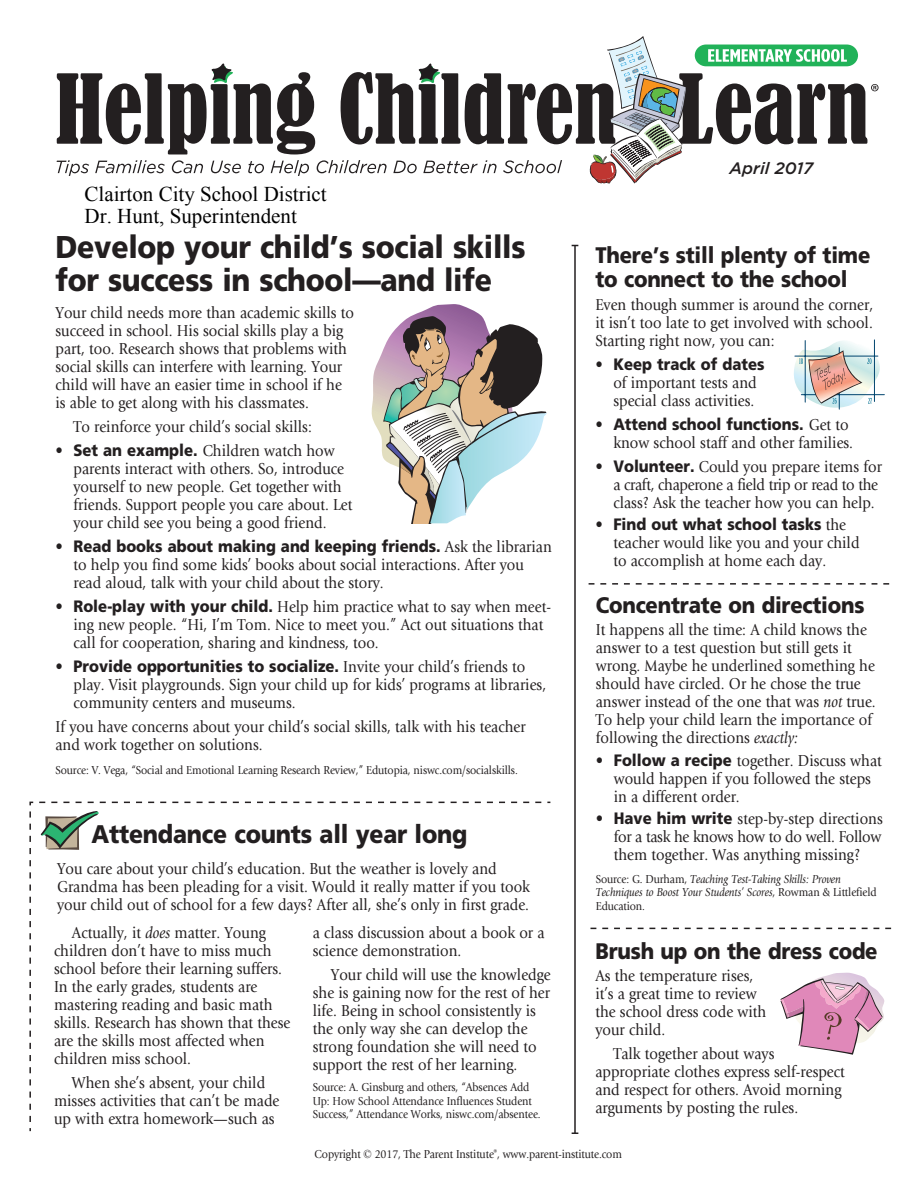
<style>
.page{position:relative;width:918px;height:1188px;background:#fff}
.page>*{position:absolute;margin:0;border:0;box-sizing:border-box;transform-origin:0 0}
.Heading_Large{font:900 31.5px/33px "Frutiger LT Std";letter-spacing:-.01em;color:#231f20;scale:.9 1}
.Heading_2{font:900 25.5px "Frutiger LT Std";letter-spacing:-.01em;color:#231f20;scale:.9 1}
.Heading_3{font:900 22.5px/24px "Frutiger LT Std";letter-spacing:-.01em;color:#231f20;scale:.9 1}
.t1{font:21px/21.8px "Times New Roman";color:#000}
.Body_Text{font:16.5px/18px "Giovanni";color:#231f20;scale:.9 1}
.Bulleted_Text{font:16.5px/18px "Giovanni";color:#231f20;scale:.9 1}
.t2{font:italic 500 16.5px "Gotham";color:#231f20}
.Source_Font{font:12px "Giovanni";letter-spacing:-.01em;color:#231f20;scale:.9 1}
.Body_Text-2{font:12px/13.5px "Giovanni";letter-spacing:-.01em;color:#231f20;scale:.9 1}
.Source_Font-2{font:italic 12px/13.5px "Giovanni";letter-spacing:-.01em;color:#231f20;scale:.9 1}
.s1{font-family:"Frutiger LT Std";font-weight:900}
.s2{font-style:italic}
.s3{font-style:normal}
.s4{font-family:"Times New Roman"}
</style>
<div class="page">
<hr style="left:574px;top:246px;width:2px;height:887px;background:#231f20">
<svg style="left:572px;top:1132px;width:6px;height:2px"></svg>
<svg style="left:589px;top:583px;width:300px;height:2px"></svg>
<svg style="left:591px;top:928px;width:300px;height:1px"></svg>
<svg style="left:29px;top:801px;width:522px;height:331px"></svg>
<svg style="left:57px;top:36px;width:822px;height:148px"></svg>
<svg style="left:41px;top:811px;width:58px;height:39px"></svg>
<svg style="left:780px;top:973px;width:105px;height:82px"></svg>
<svg style="left:371px;top:304px;width:176px;height:219px"></svg>
<svg style="left:794px;top:340px;width:91px;height:70px"></svg>
<p class="t1" style="left:85px;top:183px;width:244px">Clairton City School District<br>Dr. Hunt, Superintendent</p>
<p class="Heading_Large" style="left:56px;top:230px;width:524px">Develop your child’s social skills for success in school—and life</p>
<p class="Body_Text" style="left:56px;top:304px;width:333px">Your child needs more than academic skills to succeed in school. His social skills play a big part, too. Research shows that problems with social skills can interfere with learning. Your child will have an easier time in school if he is able to get along with his classmates.</p>
<p class="Body_Text" style="left:73px;top:418px;width:266px">To reinforce your child’s social skills:</p>
<p class="Bulleted_Text" style="left:74px;top:442px;width:311px;text-indent:-18px"><span class="s1">• Set an example.</span> Children watch how parents interact with others. So, introduce yourself to new people. Get together with friends. Support people you care about. Let your child see you being a good friend.</p>
<p class="Bulleted_Text" style="left:74px;top:538px;width:533px;text-indent:-18px"><span class="s1">• Read books about making and keeping friends.</span> Ask the librarian to help you find some kids’ books about social interactions. After you read aloud, talk with your child about the story.</p>
<p class="Bulleted_Text" style="left:74px;top:598px;width:532px;text-indent:-18px"><span class="s1">• Role-play with your child.</span> Help him practice what to say when meet&shy;ing new people. “Hi, I’m Tom. Nice to meet you.” Act out situations that call for cooperation, sharing and kindness, too.</p>
<p class="Bulleted_Text" style="left:74px;top:658px;width:527px;text-indent:-18px"><span class="s1">• Provide opportunities to socialize.</span> Invite your child’s friends to play. Visit playgrounds. Sign your child up for kids’ programs at libraries, community centers and museums.</p>
<p class="Body_Text" style="left:56px;top:718px;width:524px">If you have concerns about your child’s social skills, talk with his teacher and work together on solutions.</p>
<p class="Source_Font" style="left:56px;top:763px;width:515px">Source: V. Vega, “Social and Emotional Learning Research Review,” Edutopia, niswc.com/socialskills.</p>
<p class="Heading_2" style="left:92px;top:819px;width:419px">Attendance counts all year long</p>
<p class="Body_Text" style="left:57px;top:860px;width:527px">You care about your child’s education. But the weather is lovely and<br>Grandma has been pleading for a visit. Would it really matter if you took your child out of school for a few days? After all, she’s only in first grade.</p>
<p class="Body_Text" style="left:54px;top:924px;width:264px;text-indent:18px">Actually, it <span class="s2">does</span> matter. Young children don’t have to miss much school before their learning suffers.<br>In the early grades, students are mastering reading and basic math skills. Research has shown that these are the skills most affected when children miss school.</p>
<p class="Body_Text" style="left:54px;top:1074px;width:252px;text-align:center">When she’s absent, your child misses activities that can’t be made up with extra homework—such as</p>
<p class="Body_Text" style="left:313px;top:924px;width:259px">a class discussion about a book or a science demonstration.</p>
<p class="Body_Text" style="left:313px;top:966px;width:266px;text-indent:18px">Your child will use the knowledge she is gaining now for the rest of her life. Being in school consistently is the only way she can develop the strong foundation she will need to support the rest of her learning.</p>
<p class="Body_Text-2" style="left:313px;top:1080px;width:255px">Source: A. Ginsburg and others, “Absences Add<br>Up: How School Attendance Influences Student<br>Success,” Attendance Works, niswc.com/absentee.</p>
<p class="t2" style="left:730px;top:158px;width:85px">April 2017</p>
<p class="Heading_3" style="left:595px;top:243px;width:307px">There’s still plenty of time to connect to the school</p>
<p class="Body_Text" style="left:595px;top:295px;width:310px;text-align:justify">Even though summer is around the corner, it isn’t too late to get involved with school.<br>Starting right now, you can:</p>
<p class="Bulleted_Text" style="left:613px;top:355px;width:169px;text-indent:-18px"><span class="s1">• Keep track of dates </span>of important tests and special class activities.</p>
<p class="Bulleted_Text" style="left:595px;top:415px;width:288px;text-align:right"><span class="s1">• Attend school functions.</span> Get to know school staff and other families.</p>
<p class="Bulleted_Text" style="left:613px;top:457px;width:300px;text-indent:-18px"><span class="s1">• Volunteer.</span> Could you prepare items for a craft, chaperone a field trip or read to the class? Ask the teacher how you can help.</p>
<p class="Bulleted_Text" style="left:613px;top:516px;width:275px;text-indent:-18px"><span class="s1">• Find out what school tasks</span> the teacher would like you and your child to accomplish at home each day.</p>
<p class="Heading_3" style="left:596px;top:593px;width:300px">Concentrate on directions</p>
<p class="Body_Text" style="left:596px;top:621px;width:313px">It happens all the time: A child knows the answer to a test question but still gets it wrong. Maybe he underlined something he should have circled. Or he chose the true answer instead of the one that was <span class="s2">not</span> true.<br>To help your child learn the importance of following the directions <span class="s2">exactly:</span></p>
<p class="Bulleted_Text" style="left:614px;top:752px;width:299px;text-indent:-18px"><span class="s1">• Follow a recipe</span> together. Discuss what would happen if you followed the steps in a different order.</p>
<p class="Bulleted_Text" style="left:614px;top:810px;width:300px;text-align:justify;text-indent:-18px"><span class="s1">• Have him write</span> step-by-step directions for a task he knows how to do well. Follow them together. Was anything missing?</p>
<p class="Source_Font-2" style="left:596px;top:872px;width:314px"><span class="s3">Source: G. Durham,</span> Teaching Test-Taking Skills: Proven<br>Techniques to Boost Your Students’ Scores<span class="s3">, Rowman &amp; Littlefield<br>Education.</span></p>
<p class="Heading_3" style="left:595px;top:939px;width:315px">Brush up on the dress code</p>
<p class="Body_Text" style="left:595px;top:967px;width:191px">As the temperature rises, it’s a great time to review the school dress code with your child.</p>
<p class="Body_Text" style="left:595px;top:1045px;width:279px;text-indent:18px">Talk together about ways appropriate clothes express self-respect and respect for others. Avoid morning arguments by posting the rules.</p>
<p class="Source_Font" style="left:315px;top:1148px;width:343px">Copyright <span class="s4">©</span> 2017, The Parent Institute<sup>®</sup>, www.parent-institute.com</p>
</div>
